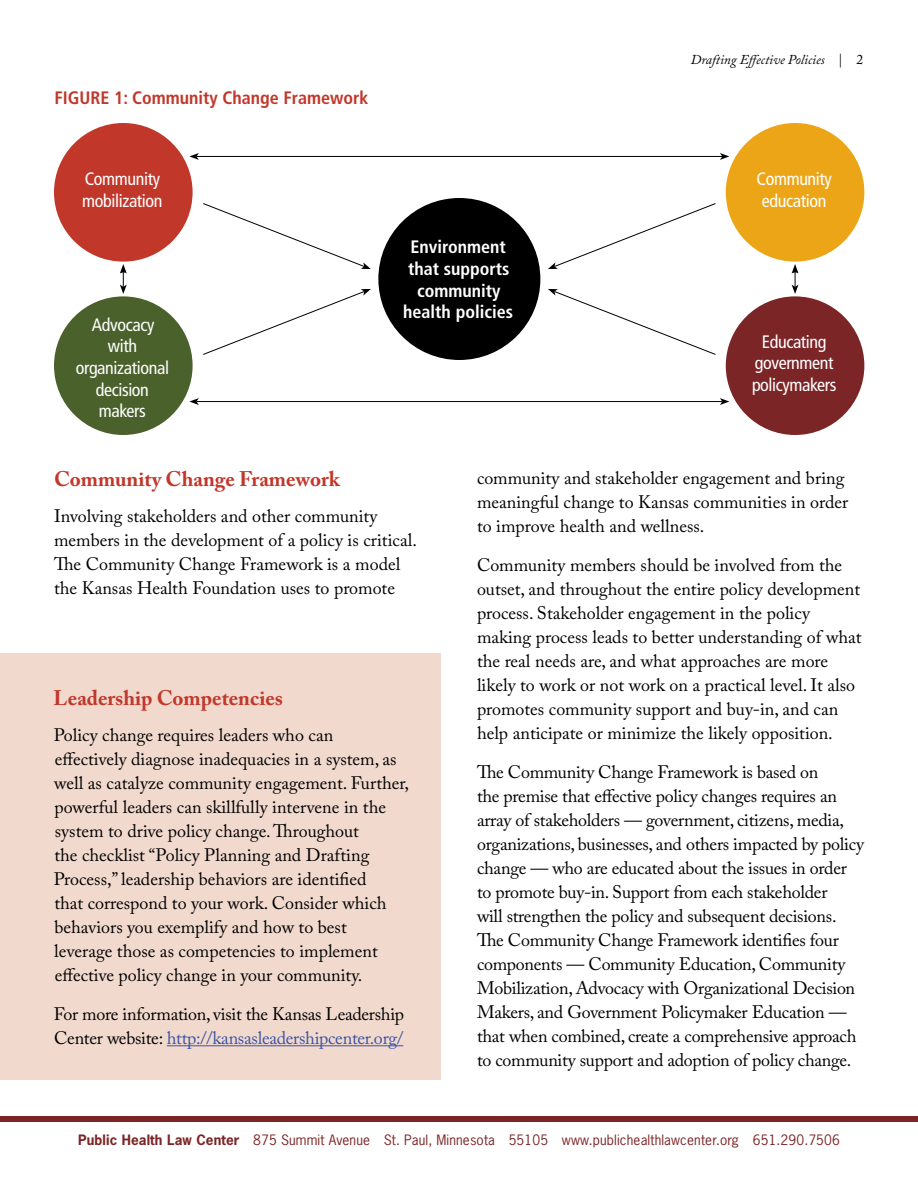
<style>
.page{position:relative;width:918px;height:1188px;background:#fff}
.page>*{position:absolute;margin:0;border:0;box-sizing:border-box;transform-origin:0 0}
._5_subhead{font:700 21px "Adobe Caslon Pro";color:#c1382b}
._1_body_copy{font:18px/24px "Adobe Caslon Pro";color:#000}
.graphic_type_black{font:condensed 18px/21.6px "Frutiger";letter-spacing:-.02em;color:#fff;text-align:center}
.graphic_type_black-2{font:700 condensed 18px/21.6px "Frutiger";color:#fff;text-align:center}
.figure_title{font:700 condensed 18px "Frutiger";color:#c1382b}
.t1{font:13.5px "News Gothic Std";letter-spacing:.01em;color:#7c2527}
.t2{font:italic 13.5px "Adobe Caslon Pro";color:#000}
.s1{font-style:normal}
.s2{color:#3953a4}
.s3{font-weight:700}
</style>
<div class="page">
<div style="left:0;top:1116px;width:918px;height:6px;background:#7c2527"></div>
<div style="left:0;top:654px;width:441px;height:426px;background:#f1d9ce"></div>
<hr style="left:167px;top:1045px;width:236px;height:1px;background:#3953a4">
<div style="left:54px;top:123px;width:139px;height:139px;background:#c1382b;border-radius:50%"></div>
<div style="left:726px;top:123px;width:138px;height:139px;background:#eca516;border-radius:50%"></div>
<div style="left:726px;top:296px;width:138px;height:139px;background:#7c2527;border-radius:50%"></div>
<div style="left:54px;top:296px;width:139px;height:139px;background:#4b612c;border-radius:50%"></div>
<div style="left:378px;top:198px;width:162px;height:162px;background:#000;border-radius:50%"></div>
<hr style="left:196px;top:156px;width:526px;height:1px;background:#000">
<svg style="left:189px;top:153px;width:10px;height:7px"></svg>
<svg style="left:720px;top:153px;width:9px;height:7px"></svg>
<hr style="left:196px;top:401px;width:526px;height:1px;background:#000">
<svg style="left:189px;top:398px;width:10px;height:7px"></svg>
<svg style="left:720px;top:398px;width:9px;height:7px"></svg>
<svg style="left:792px;top:264px;width:7px;height:30px"></svg>
<svg style="left:120px;top:264px;width:7px;height:30px"></svg>
<svg style="left:203px;top:203px;width:168px;height:66px"></svg>
<svg style="left:203px;top:289px;width:168px;height:66px"></svg>
<svg style="left:548px;top:203px;width:168px;height:66px"></svg>
<svg style="left:548px;top:289px;width:168px;height:66px"></svg>
<p class="figure_title" style="left:54px;top:87px;width:316px">FIGURE 1: Community Change Framework</p>
<p class="t2" style="left:691px;top:52px;width:174px">Drafting Effective Policies <span class="s1">| 2</span></p>
<p class="graphic_type_black" style="left:82px;top:168px;width:82px;text-align:left">Community mobilization</p>
<p class="graphic_type_black" style="left:756px;top:168px;width:77px">Community education</p>
<p class="graphic_type_black" style="left:76px;top:314px;width:95px">Advocacy with organizational decision makers</p>
<p class="graphic_type_black-2" style="left:403px;top:236px;width:111px">Environment that supports community health policies</p>
<p class="graphic_type_black" style="left:752px;top:331px;width:86px">Educating government policymakers</p>
<p class="_5_subhead" style="left:54px;top:467px;width:287px">Community Change Framework</p>
<p class="_1_body_copy" style="left:54px;top:504px;width:364px">Involving stakeholders and other community members in the development of a policy is critical.<br>The Community Change Framework is a model the Kansas Health Foundation uses to promote</p>
<p class="_5_subhead" style="left:54px;top:685px;width:231px">Leadership Competencies</p>
<p class="_1_body_copy" style="left:54px;top:723px;width:357px">Policy change requires leaders who can effectively diagnose inadequacies in a system, as well as catalyze community engagement. Further, powerful leaders can skillfully intervene in the system to drive policy change. Throughout<br>the checklist “Policy Planning and Drafting Process,” leadership behaviors are identified<br>that correspond to your work. Consider which behaviors you exemplify and how to best<br>leverage those as competencies to implement effective policy change in your community.</p>
<p class="_1_body_copy" style="left:54px;top:1002px;width:352px">For more information, visit the Kansas Leadership<br>Center website: <span class="s2">http://kansasleadershipcenter.org/</span></p>
<p class="_1_body_copy" style="left:477px;top:466px;width:373px">community and stakeholder engagement and bring meaningful change to Kansas communities in order to improve health and wellness.</p>
<p class="_1_body_copy" style="left:477px;top:553px;width:386px">Community members should be involved from the outset, and throughout the entire policy development process. Stakeholder engagement in the policy making process leads to better understanding of what the real needs are, and what approaches are more likely to work or not work on a practical level. It also promotes community support and buy-in, and can help anticipate or minimize the likely opposition.</p>
<p class="_1_body_copy" style="left:477px;top:760px;width:388px">The Community Change Framework is based on<br>the premise that effective policy changes requires an array of stakeholders — government, citizens, media, organizations, businesses, and others impacted by policy change — who are educated about the issues in order to promote buy-in. Support from each stakeholder<br>will strengthen the policy and subsequent decisions.<br>The Community Change Framework identifies four components — Community Education, Community Mobilization, Advocacy with Organizational Decision Makers, and Government Policymaker Education — that when combined, create a comprehensive approach to community support and adoption of policy change.</p>
<p class="t1" style="left:78px;top:1131px;width:763px"><span class="s3">Public Health Law Center</span> 875 Summit Avenue St. Paul, Minnesota 55105 www.publichealthlawcenter.org 651.290.7506</p>
</div>
